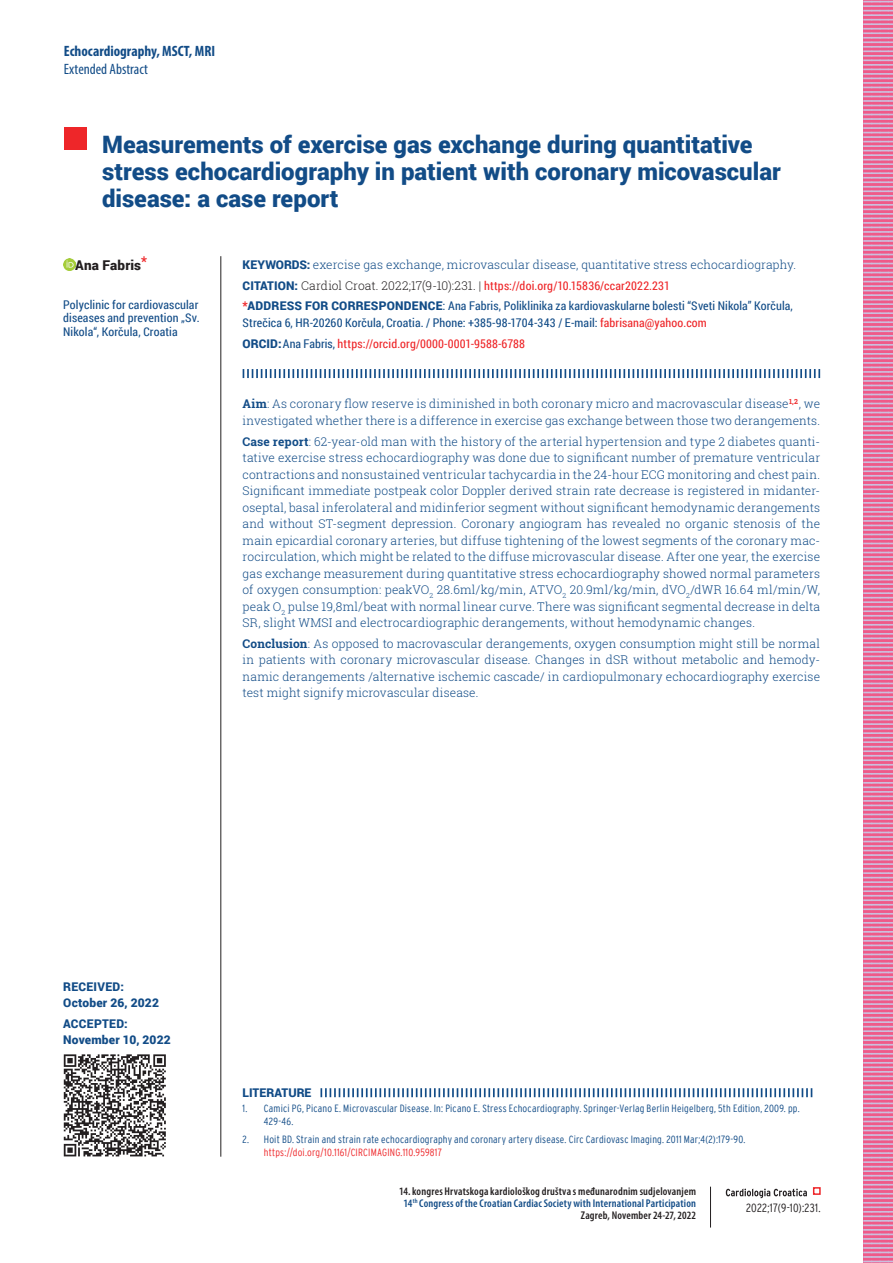
<style>
.page{position:relative;width:893px;height:1263px;background:#fff}
.page>*{position:absolute;margin:0;border:0;box-sizing:border-box;transform-origin:0 0}
.t1{font:900 24px/27px "Roboto";color:#124c87}
.t2{font:700 condensed 15px "Myriad Pro";color:#124c87}
.t3{font:condensed 15px "Myriad Pro";color:#124c87}
.t4{font:900 13.5px "Roboto";letter-spacing:.015em;color:#231f20}
.t5{font:300 12px/16.5px "Roboto Slab";letter-spacing:.01em;color:#124c87;text-align:justify}
.t6{font:12px/13.5px "Roboto Condensed";letter-spacing:.01em;color:#124c87;text-align:justify}
.t7{font:12px "Roboto Condensed";letter-spacing:.01em;color:#ee2629}
.t8{font:900 12px/16.5px "Roboto";letter-spacing:.015em;color:#124c87;text-align:center}
.t9{font:300 condensed 12px "Interstate";letter-spacing:.025em;color:#231f20}
.t10{font:600 condensed 11.25px/12px "Myriad Pro";letter-spacing:.015em;color:#231f20;text-align:right}
.t11{font:300 condensed 10.5px/13.5px "Interstate";letter-spacing:.02em;color:#124c87}
.t12{font:300 condensed 10.5px "Interstate";letter-spacing:.02em;color:#ee2629}
.s1{font-family:"Roboto";font-weight:900}
.s2{font-family:"Roboto";font-weight:900;color:#124c87}
.s3{font-family:"Roboto Slab";font-weight:300;color:#231f20}
.s4{color:#ee2629}
.s5{font-family:"Roboto"}
.s6{color:#124c87}
.s7{font-weight:700}
</style>
<div class="page">
<svg style="left:726px;top:1188px;width:81px;height:10px"></svg>
<div style="left:813px;top:1187px;width:8px;height:8px;border:2px solid #ee2629"></div>
<hr style="left:710px;top:1187px;width:1px;height:40px;background:#231f20">
<svg style="left:863px;top:0;width:30px;height:1263px;background:#e27da7"></svg>
<div style="left:64px;top:128px;width:23px;height:22px;background:#ee2629"></div>
<svg style="left:63px;top:258px;width:12px;height:12px"></svg>
<hr style="left:221px;top:256px;width:1px;height:901px;background:#231f20">
<svg style="left:320px;top:1088px;width:492px;height:9px"></svg>
<svg style="left:243px;top:369px;width:577px;height:9px"></svg>
<svg style="left:64px;top:1054px;width:102px;height:102px"></svg>
<p class="t2" style="left:64px;top:42px;width:153px">Echocardiography, MSCT, MRI</p>
<p class="t3" style="left:64px;top:60px;width:85px">Extended Abstract</p>
<h1 class="t1" style="left:102px;top:130px;width:680px">Measurements of exercise gas exchange during quantitative stress echocardiography in patient with coronary micovascular disease: a case report</h1>
<p class="t4" style="left:75px;top:256px;width:73px">Ana Fabris<sup>*</sup></p>
<p class="t6" style="left:63px;top:297px;width:138px">Polyclinic for cardiovascular diseases and prevention „Sv.<br>Nikola“, Korčula, Croatia</p>
<p class="t5" style="left:243px;top:256px;width:555px"><span class="s1">KEYWORDS:</span> exercise gas exchange, microvascular disease, quantitative stress echocardiography.</p>
<p class="t7" style="left:243px;top:277px;width:429px"><span class="s2">CITATION:</span> <span class="s3">Cardiol Croat. 2022;17(9-10):231. |</span> https://doi.org/10.15836/ccar2022.231</p>
<p class="t8" style="left:243px;top:297px;width:22px"><span class="s4">*</span>Address</p>
<p class="t8" style="left:305px;top:297px;width:9px">for</p>
<p class="t8" style="left:331px;top:297px;width:9px">corres</p>
<p class="t8" style="left:379px;top:297px;width:17px">pondence</p>
<p class="t6" style="left:243px;top:297px;width:552px;line-height:16.5px;text-indent:200px"><span class="s5">:</span> Ana Fabris, Poliklinika za kardiovaskularne bolesti “Sveti Nikola” Korčula,<br>Strečica 6, HR-20260 Korčula, Croatia. / Phone: +385-98-1704-343 / E-mail: <span class="s4">fabrisana@yahoo.com</span></p>
<p class="t7" style="left:243px;top:335px;width:284px"><span class="s2">ORCID:</span> <span class="s6">Ana Fabris,</span> https://orcid.org/0000-0001-9588-6788</p>
<p class="t5" style="left:243px;top:395px;width:579px"><span class="s7">Aim</span>: As coronary flow reserve is diminished in both coronary micro and macrovascular disease<sup>1,2</sup>, we investigated whether there is a difference in exercise gas exchange between those two derangements.</p>
<p class="t5" style="left:243px;top:433px;width:579px"><span class="s7">Case report</span>: 62-year-old man with the history of the arterial hypertension and type 2 diabetes quanti&shy;tative exercise stress echocardiography was done due to significant number of premature ventricular contractions and nonsustained ventricular tachycardia in the 24-hour ECG monitoring and chest pain.<br>Significant immediate postpeak color Doppler derived strain rate decrease is registered in midanter&shy;oseptal, basal inferolateral and midinferior segment without significant hemodynamic derangements and without ST-segment depression. Coronary angiogram has revealed no organic stenosis of the main epicardial coronary arteries, but diffuse tightening of the lowest segments of the coronary mac&shy;rocirculation, which might be related to the diffuse microvascular disease. After one year, the exercise gas exchange measurement during quantitative stress echocardiography showed normal parameters of oxygen consumption: peakVO<sub>2</sub> 28.6ml/kg/min, ATVO<sub>2</sub> 20.9ml/kg/min, dVO<sub>2</sub>/dWR 16.64 ml/min/W, peak O<sub>2</sub> pulse 19,8ml/beat with normal linear curve. There was significant segmental decrease in delta SR, slight WMSI and electrocardiographic derangements, without hemodynamic changes.</p>
<p class="t5" style="left:243px;top:635px;width:579px"><span class="s7">Conclusion</span>: As opposed to macrovascular derangements, oxygen consumption might still be normal in patients with coronary microvascular disease. Changes in dSR without metabolic and hemody&shy;namic derangements /alternative ischemic cascade/ in cardiopulmonary echocardiography exercise test might signify microvascular disease.</p>
<p class="t8" style="left:63px;top:978px;width:16px">Recei</p>
<p class="t8" style="left:63px;top:978px;width:97px">ved:<br>October 26, 2022</p>
<p class="t8" style="left:63px;top:1015px;width:17px">Acce</p>
<p class="t8" style="left:94px;top:1015px;width:17px">pted</p>
<p class="t8" style="left:63px;top:1015px;width:109px;text-align:left;text-indent:61px">:<br>November 10, 2022</p>
<p class="t8" style="left:243px;top:1084px;width:70px">LITERATURE</p>
<p class="t11" style="left:264px;top:1101px;width:537px;text-indent:-21px">1. Camici PG, Picano E. Microvascular Disease. In: Picano E. Stress Echocardiography. Springer-Verlag Berlin Heigelberg, 5th Edition, 2009. pp.<br>429-46.</p>
<p class="t11" style="left:243px;top:1132px;width:504px">2. Hoit BD. Strain and strain rate echocardiography and coronary artery disease. Circ Cardiovasc Imaging. 2011 Mar;4(2):179-90.</p>
<p class="t12" style="left:264px;top:1147px;width:180px">https://doi.org/10.1161/CIRCIMAGING.110.959817</p>
<p class="t10" style="left:399px;top:1185px;width:299px">14. kongres Hrvatskoga kardiološkog društva s međunarodnim sudjelovanjem<br><span class="s6">14</span><sup>th</sup> <span class="s6">Congress of the Croatian Cardiac Society with International Participation<br></span>Zagreb, November 24-27, 2022</p>
<p class="t9" style="left:746px;top:1201px;width:76px">2022;17(9-10):231.</p>
</div>
